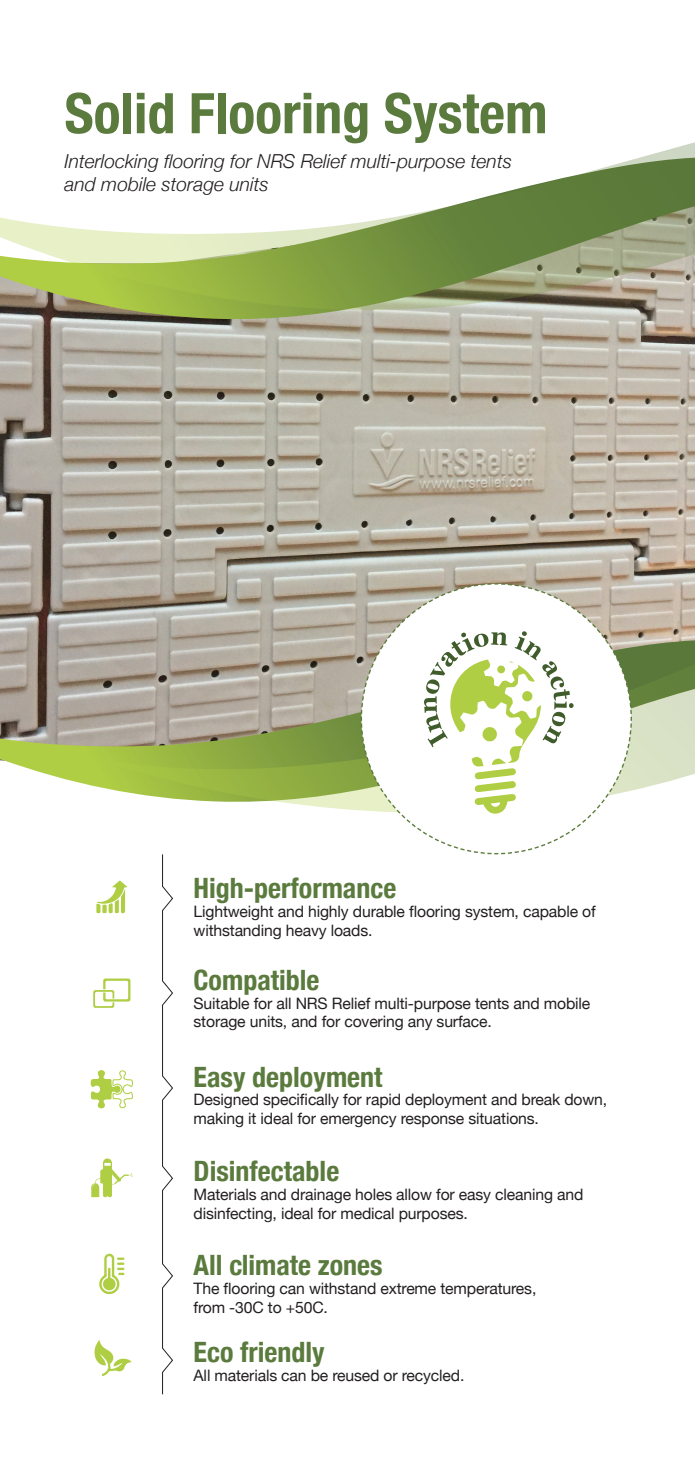
<style>
.page{position:relative;width:695px;height:1474px;background:#fff}
.page>*{position:absolute;margin:0;border:0;box-sizing:border-box;transform-origin:0 0}
.t1{font:700 condensed 56px "Helvetica Neue";color:#5a7b3d}
.t2{font:700 condensed 28px "Helvetica Neue";color:#5a7b3d}
.t3{font:italic 300 19.25px/23.1px "Helvetica Neue";color:#231f20}
.NormalTexts{font:15.75px/18.9px "Helvetica Neue";letter-spacing:-.01em;color:#231f20}
</style>
<div class="page">
<img style="left:0;top:323px;width:694px;height:317px">
<svg style="left:96px;top:880px;width:31px;height:33px"></svg>
<svg style="left:94px;top:1340px;width:38px;height:36px"></svg>
<svg style="left:93px;top:978px;width:37px;height:29px"></svg>
<svg style="left:91px;top:1158px;width:41px;height:39px"></svg>
<svg style="left:0;top:314px;width:694px;height:9px;background:#a6a694"></svg>
<svg style="left:0;top:640px;width:56px;height:137px;background:#a2a07f"></svg>
<svg style="left:0;top:142px;width:694px;height:172px"></svg>
<svg style="left:56px;top:440px;width:638px;height:371px;background:#b3b099"></svg>
<svg style="left:360px;top:582px;width:272px;height:273px"></svg>
<svg style="left:162px;top:854px;width:11px;height:540px"></svg>
<svg style="left:90px;top:1070px;width:43px;height:38px"></svg>
<svg style="left:99px;top:1253px;width:25px;height:42px"></svg>
<p class="t1" style="left:64px;top:67px;width:484px">Solid Flooring System</p>
<p class="t3" style="left:65px;top:148px;width:449px">Interlocking flooring for NRS Relief multi-purpose tents and mobile storage units</p>
<p class="t2" style="left:193px;top:864px;width:204px">High-performance</p>
<p class="NormalTexts" style="left:193px;top:902px;width:403px">Lightweight and highly durable flooring system, capable of withstanding heavy loads.</p>
<p class="t2" style="left:193px;top:956px;width:127px">Compatible</p>
<p class="NormalTexts" style="left:193px;top:994px;width:398px">Suitable for all NRS Relief multi-purpose tents and mobile storage units, and for covering any surface.</p>
<p class="t2" style="left:193px;top:1053px;width:190px">Easy deployment</p>
<p class="NormalTexts" style="left:193px;top:1091px;width:415px">Designed specifically for rapid deployment and break down, making it ideal for emergency response situations.</p>
<p class="t2" style="left:193px;top:1147px;width:147px">Disinfectable</p>
<p class="NormalTexts" style="left:193px;top:1185px;width:391px">Materials and drainage holes allow for easy cleaning and disinfecting, ideal for medical purposes.</p>
<p class="t2" style="left:193px;top:1242px;width:191px">All climate zones</p>
<p class="NormalTexts" style="left:193px;top:1279px;width:344px">The flooring can withstand extreme temperatures, from -30C to +50C.</p>
<p class="t2" style="left:193px;top:1328px;width:133px">Eco friendly</p>
<p class="NormalTexts" style="left:193px;top:1366px;width:272px">All materials can be reused or recycled.</p>
</div>
